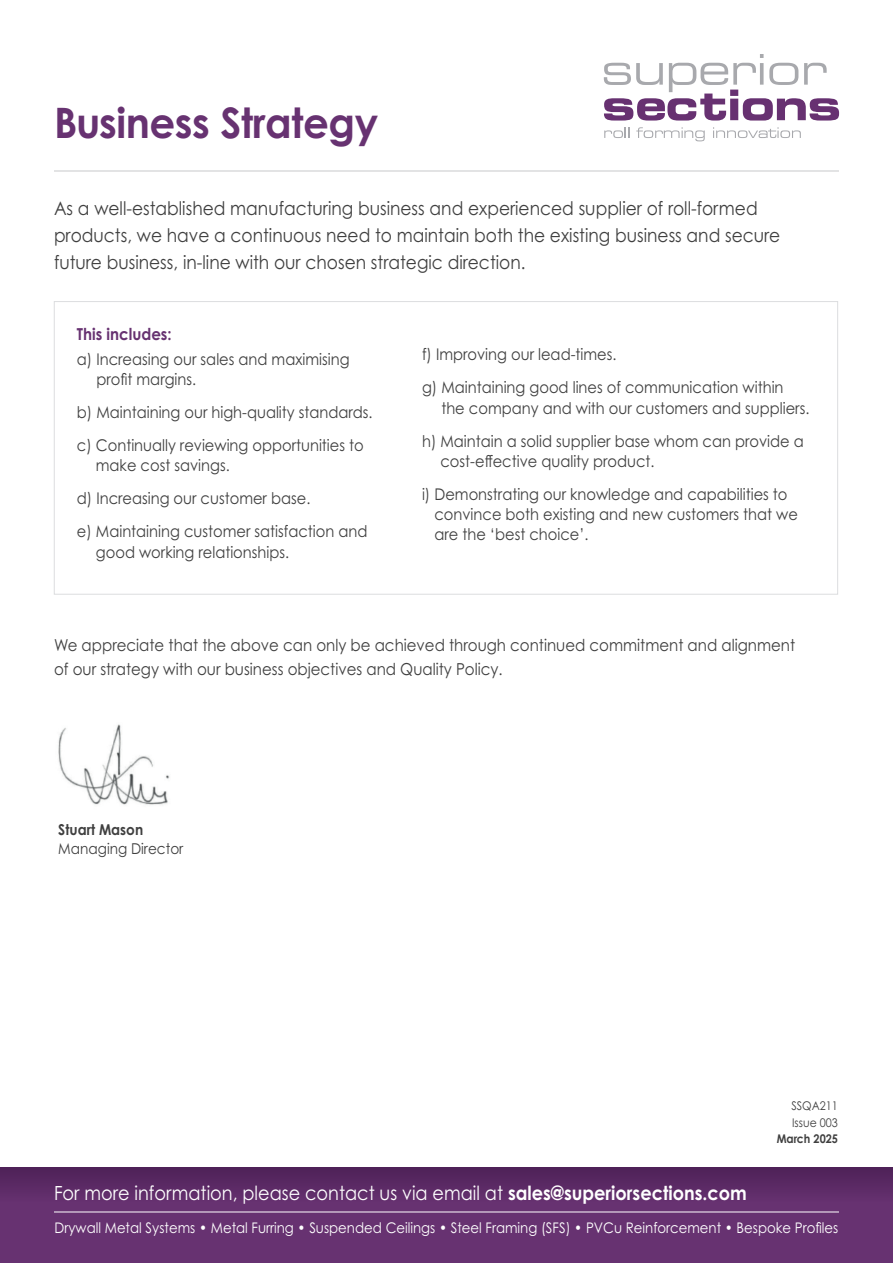
<style>
.page{position:relative;width:893px;height:1263px;background:#fff}
.page>*{position:absolute;margin:0;border:0;box-sizing:border-box;transform-origin:0 0}
.t1{font:700 42px "Century Gothic Pro";letter-spacing:-.01em;color:#673271;scale:.96 1}
.t2{font:19.5px "Century Gothic Pro";color:#fff;scale:.91 1}
.t3{font:18.75px/27px "Century Gothic Pro";color:#404040;scale:.91 1}
.t4{font:16.5px/24px "Century Gothic Pro";color:#404040;scale:.91 1}
.t5{font:700 16.5px "Century Gothic Pro";color:#673271;scale:.91 1}
.t6{font:16.2px/20.2px "Century Gothic Pro";color:#404040;scale:.91 1}
.t7{font:15px "Century Gothic Pro";color:#404040;scale:.91 1}
.t8{font:700 15px "Century Gothic Pro";color:#404040;scale:.91 1}
.t9{font:14.7px "Century Gothic Pro";color:#fff;scale:.91 1}
.t10{font:12px/16.5px "Century Gothic Pro";color:#404040;text-align:right;scale:.91 1}
.s1{font-weight:700}
</style>
<div class="page">
<svg style="left:604px;top:127px;width:25px;height:11px"></svg>
<svg style="left:636px;top:127px;width:69px;height:14px"></svg>
<svg style="left:713px;top:127px;width:88px;height:11px"></svg>
<svg style="left:604px;top:54px;width:235px;height:67px"></svg>
<div style="left:0;top:1167px;width:893px;height:96px;background:#673271"></div>
<div style="left:0;top:1167px;width:893px;height:35px;background:#5a2963"></div>
<hr style="left:54px;top:171px;width:785px;height:1px;background:#c7c8ca">
<hr style="left:54px;top:1212px;width:785px;height:1px;background:#fff">
<img style="left:58px;top:724px;width:112px;height:81px">
<p class="t1" style="left:54px;top:97px;width:339px">Business Strategy</p>
<p class="t3" style="left:54px;top:195px;width:800px">As a well-established manufacturing business and experienced supplier of roll-formed products, we have a continuous need to maintain both the existing business and secure future business, in-line with our chosen strategic direction.</p>
<p class="t5" style="left:77px;top:324px;width:106px">This includes:</p>
<p class="t6" style="left:96px;top:349px;width:280px;text-indent:-20px">a) Increasing our sales and maximising profit margins.</p>
<p class="t6" style="left:77px;top:402px;width:327px">b) Maintaining our high-quality standards.</p>
<p class="t6" style="left:96px;top:435px;width:296px;text-indent:-19px">c) Continually reviewing opportunities to make cost savings.</p>
<p class="t6" style="left:77px;top:488px;width:258px">d) Increasing our customer base.</p>
<p class="t6" style="left:96px;top:521px;width:300px;text-indent:-19px">e) Maintaining customer satisfaction and good working relationships.</p>
<p class="t6" style="left:422px;top:344px;width:215px">f) Improving our lead-times.</p>
<p class="t6" style="left:441px;top:377px;width:406px;text-indent:-19px">g) Maintaining good lines of communication within the company and with our customers and suppliers.</p>
<p class="t6" style="left:440px;top:430px;width:401px;text-indent:-18px">h) Maintain a solid supplier base whom can provide a cost-effective quality product.</p>
<p class="t6" style="left:434px;top:484px;width:401px;text-indent:-12px">i) Demonstrating our knowledge and capabilities to convince both existing and new customers that we are the ‘best choice’.</p>
<p class="t4" style="left:54px;top:633px;width:816px">We appreciate that the above can only be achieved through continued commitment and alignment of our strategy with our business objectives and Quality Policy.</p>
<p class="t8" style="left:58px;top:820px;width:95px">Stuart Mason</p>
<p class="t7" style="left:58px;top:840px;width:139px">Managing Director</p>
<p class="t10" style="left:777px;top:1097px;width:69px">SSQA211<br>Issue 003<br><span class="s1">March 2025</span></p>
<p class="t2" style="left:54px;top:1181px;width:763px">For more information, please contact us via email at <span class="s1">sales@superiorsections.com</span></p>
<p class="t9" style="left:55px;top:1218px;width:863px">Drywall Metal Systems • Metal Furring • Suspended Ceilings • Steel Framing (SFS) • PVCu Reinforcement • Bespoke Profiles</p>
</div>
